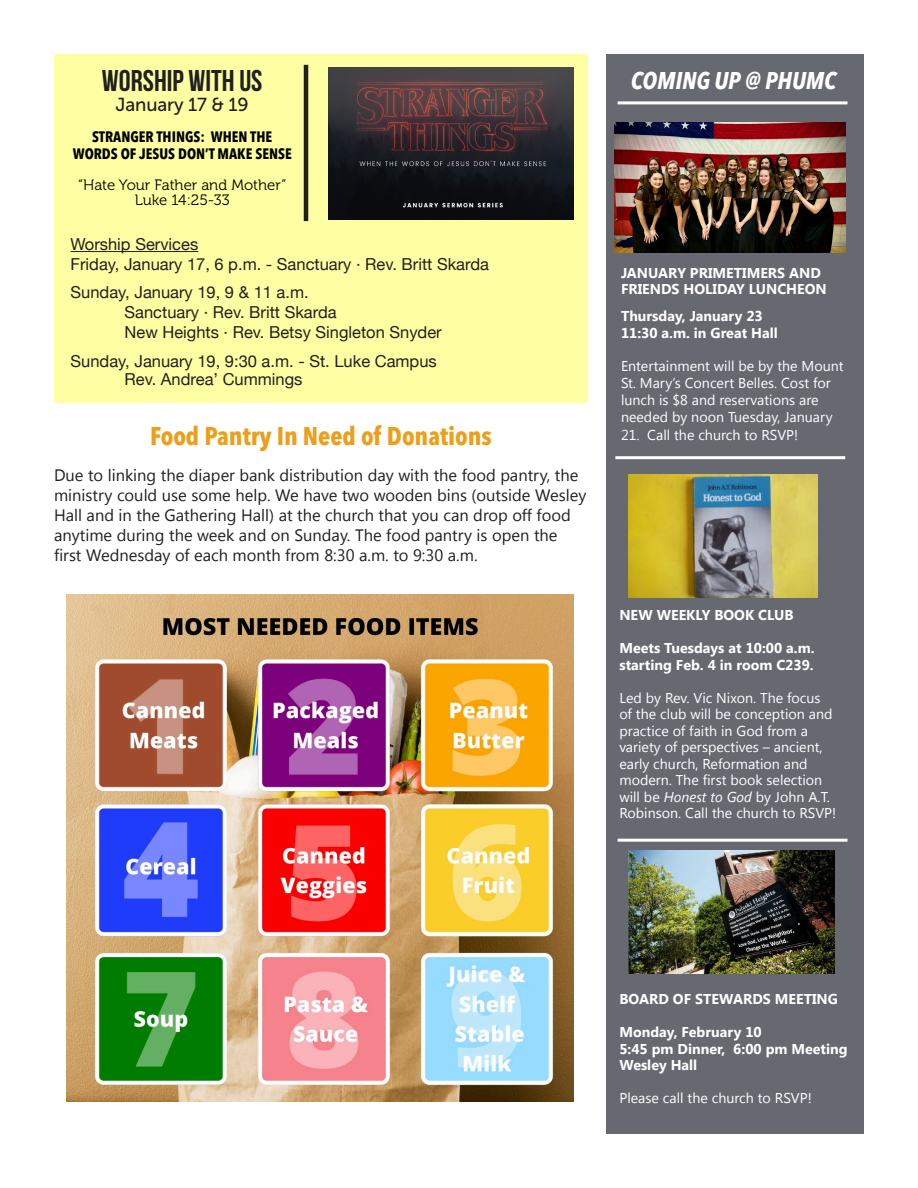
<style>
.page{position:relative;width:918px;height:1188px;background:#fff}
.page>*{position:absolute;margin:0;border:0;box-sizing:border-box;transform-origin:0 0}
.t1{font:700 30px "Bebas Neue";color:#231f20}
.t2{font:700 condensed 25.5px "Avenir Next LT Pro";color:#ee9e18}
.t3{font:italic 700 condensed 24px "Avenir Next LT Pro";color:#fff}
.t4{font:18.75px "Museo Sans 500";letter-spacing:-.01em;color:#231f20}
.t5{font:16.5px/19.8px "Segoe UI";color:#231f20}
.t6{font:16.5px/19.8px "Helvetica Neue";color:#231f20}
.t7{font:700 condensed 15px/16.5px "Avenir Next LT Pro";color:#000;text-align:center}
.t8{font:15px "Museo 300";color:#000}
.t9{font:14.25px/16.5px "Segoe UI";color:#fff}
.t10{font:700 14.25px/16.5px "Segoe UI";color:#fff}
.s1{font-style:italic}
</style>
<div class="page">
<div style="left:606px;top:54px;width:258px;height:1080px;background:#666970"></div>
<hr style="left:618px;top:101px;width:230px;height:3px;background:#fff">
<hr style="left:615px;top:456px;width:230px;height:3px;background:#fff">
<hr style="left:618px;top:839px;width:230px;height:3px;background:#fff">
<img style="left:615px;top:122px;width:231px;height:130px">
<div style="left:54px;top:54px;width:534px;height:349px;background:#feffa2"></div>
<hr style="left:71px;top:251px;width:127px;height:1px;background:#231f20">
<hr style="left:304px;top:65px;width:4px;height:156px;background:#231f20">
<img style="left:328px;top:68px;width:246px;height:152px">
<img style="left:628px;top:474px;width:189px;height:123px">
<img style="left:67px;top:594px;width:507px;height:507px">
<img style="left:628px;top:851px;width:207px;height:123px">
<p class="t1" style="left:102px;top:65px;width:162px">WORSHIP With us</p>
<p class="t4" style="left:116px;top:94px;width:135px">January 17 &amp; 19</p>
<p class="t7" style="left:73px;top:129px;width:221px">STRANGER THINGS: WHEN THE<br>WORDS OF JESUS DON’T MAKE SENSE</p>
<p class="t8" style="left:78px;top:177px;width:210px">“Hate Your Father and Mother”</p>
<p class="t8" style="left:135px;top:192px;width:96px">Luke 14:25-33</p>
<p class="t6" style="left:71px;top:234px;width:129px">Worship Services</p>
<p class="t6" style="left:71px;top:254px;width:420px">Friday, January 17, 6 p.m. - Sanctuary · Rev. Britt Skarda</p>
<p class="t6" style="left:125px;top:282px;width:214px;text-indent:-54px">Sunday, January 19, 9 &amp; 11 a.m.<br>Sanctuary · Rev. Britt Skarda</p>
<p class="t6" style="left:125px;top:322px;width:319px">New Heights · Rev. Betsy Singleton Snyder</p>
<p class="t6" style="left:125px;top:352px;width:314px;line-height:18px;text-indent:-54px">Sunday, January 19, 9:30 a.m. - St. Luke Campus<br>Rev. Andrea’ Cummings</p>
<p class="t2" style="left:150px;top:421px;width:343px">Food Pantry In Need of Donations</p>
<p class="t5" style="left:54px;top:465px;width:534px">Due to linking the diaper bank distribution day with the food pantry, the ministry could use some help. We have two wooden bins (outside Wesley Hall and in the Gathering Hall) at the church that you can drop off food anytime during the week and on Sunday. The food pantry is open the first Wednesday of each month from 8:30 a.m. to 9:30 a.m.</p>
<p class="t3" style="left:631px;top:66px;width:207px">COMING UP @ PHUMC</p>
<p class="t10" style="left:621px;top:263px;width:207px">JANUARY PRIMETIMERS AND<br>FRIENDS HOLIDAY LUNCHEON</p>
<p class="t10" style="left:621px;top:307px;width:158px">Thursday, January 23<br>11:30 a.m. in Great Hall</p>
<p class="t9" style="left:621px;top:357px;width:224px;line-height:17.1px">Entertainment will be by the Mount St. Mary’s Concert Belles. Cost for lunch is $8 and reservations are needed by noon Tuesday, January</p>
<p class="t9" style="left:621px;top:426px;width:179px">21. Call the church to RSVP!</p>
<p class="t10" style="left:619px;top:606px;width:176px">NEW WEEKLY BOOK CLUB</p>
<p class="t10" style="left:619px;top:639px;width:197px">Meets Tuesdays at 10:00 a.m. starting Feb. 4 in room C239.</p>
<p class="t9" style="left:619px;top:689px;width:218px">Led by Rev. Vic Nixon. The focus of the club will be conception and practice of faith in God from a variety of perspectives – ancient, early church, Reformation and modern. The first book selection will be <span class="s1">Honest to God</span> by John A.T.<br>Robinson. Call the church to RSVP!</p>
<p class="t10" style="left:619px;top:990px;width:220px">BOARD OF STEWARDS MEETING</p>
<p class="t10" style="left:619px;top:1023px;width:230px">Monday, February 10<br>5:45 pm Dinner, 6:00 pm Meeting<br>Wesley Hall</p>
<p class="t9" style="left:619px;top:1089px;width:194px">Please call the church to RSVP!</p>
</div>
